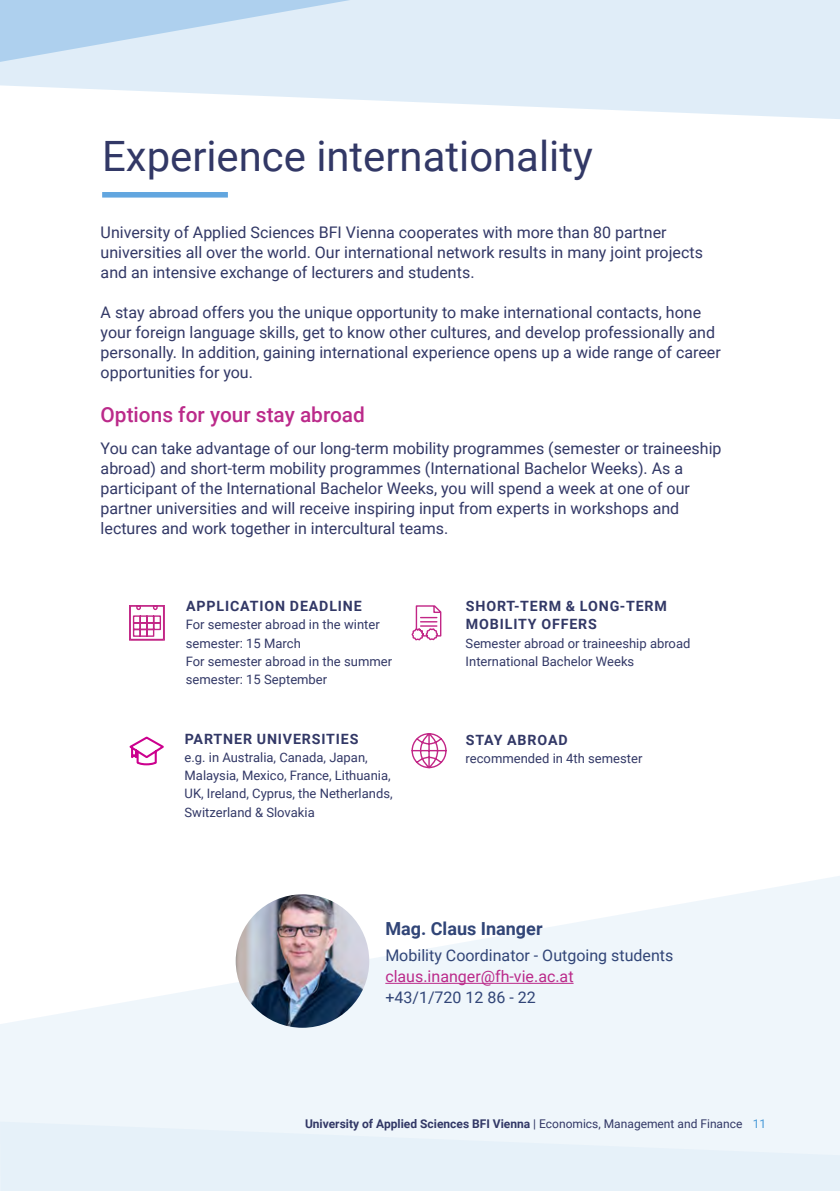
<style>
.page{position:relative;width:840px;height:1191px;background:#fff}
.page>*{position:absolute;margin:0;border:0;box-sizing:border-box;transform-origin:0 0}
.t1{font:41.8px "Roboto";color:#323866}
.t2{font:500 20.8px "Roboto";color:#bb2a8a}
.t3{font:700 18px "Roboto";color:#314577}
.t4{font:16px/20px "Roboto";color:#323866}
.t5{font:16px "Roboto";color:#314577}
.t6{font:16px "Roboto";color:#bb2a8a}
.t7{font:700 14.2px/18.2px "Roboto";letter-spacing:.06em;color:#323866}
.t8{font:13px/18.2px "Roboto";color:#323866}
.t9{font:700 12px "Roboto";color:#323866}
.s1{font-weight:400}
.s2{font-weight:400;color:#4a9bd8}
</style>
<div class="page">
<svg style="left:0;top:876px;width:839px;height:245px;fill:#eff6fb"></svg>
<svg style="left:0;top:1121px;width:839px;height:70px;fill:#e6f1f9"></svg>
<svg style="left:0;top:62px;width:839px;height:57px;fill:#e0edf8"></svg>
<svg style="left:0;top:0;width:839px;height:62px;background:#d5e6f5"></svg>
<svg style="left:132px;top:607px;width:29px;height:30px"></svg>
<div style="left:129px;top:605px;width:35px;height:35px;border:1px solid #c22686"></div>
<svg style="left:129px;top:736px;width:35px;height:30px"></svg>
<svg style="left:411px;top:605px;width:31px;height:35px"></svg>
<svg style="left:411px;top:733px;width:35px;height:35px"></svg>
<hr style="left:385px;top:983px;width:188px;height:1px;background:#bb2a8a">
<img style="left:235px;top:894px;width:134px;height:133px;border-radius:67px">
<svg style="left:102px;top:192px;width:126px;height:6px"></svg>
<h1 class="t1" style="left:102px;top:126px;width:492px">Experience internationality</h1>
<p class="t4" style="left:101px;top:222px;width:603px">University of Applied Sciences BFI Vienna cooperates with more than 80 partner universities all over the world. Our international network results in many joint projects and an intensive exchange of lecturers and students.</p>
<p class="t4" style="left:101px;top:302px;width:621px">A stay abroad offers you the unique opportunity to make international contacts, hone your foreign language skills, get to know other cultures, and develop professionally and personally. In addition, gaining international experience opens up a wide range of career opportunities for you.</p>
<h2 class="t2" style="left:101px;top:400px;width:265px">Options for your stay abroad</h2>
<p class="t4" style="left:101px;top:438px;width:622px">You can take advantage of our long-term mobility programmes (semester or traineeship abroad) and short-term mobility programmes (International Bachelor Weeks). As a participant of the International Bachelor Weeks, you will spend a week at one of our partner universities and will receive inspiring input from experts in workshops and lectures and work together in intercultural teams.</p>
<p class="t7" style="left:186px;top:596px;width:177px">APPLICATION DEADLINE</p>
<p class="t8" style="left:186px;top:615px;width:208px">For semester abroad in the winter semester: 15 March<br>For semester abroad in the summer semester: 15 September</p>
<p class="t7" style="left:185px;top:729px;width:175px">PARTNER UNIVERSITIES</p>
<p class="t8" style="left:184px;top:747px;width:209px">e.g. in Australia, Canada, Japan, Malaysia, Mexico, France, Lithuania, UK, Ireland, Cyprus, the Netherlands, Switzerland &amp; Slovakia</p>
<p class="t7" style="left:465px;top:596px;width:202px">SHORT-TERM &amp; LONG-TERM<br>MOBILITY OFFERS</p>
<p class="t8" style="left:465px;top:633px;width:226px">Semester abroad or traineeship abroad<br>International Bachelor Weeks</p>
<p class="t7" style="left:465px;top:730px;width:103px">STAY ABROAD</p>
<p class="t8" style="left:465px;top:748px;width:178px">recommended in 4th semester</p>
<p class="t3" style="left:385px;top:916px;width:159px">Mag. Claus Inanger</p>
<p class="t5" style="left:385px;top:944px;width:289px">Mobility Coordinator - Outgoing students</p>
<p class="t6" style="left:385px;top:965px;width:190px">claus.inanger@fh-vie.ac.at</p>
<p class="t5" style="left:385px;top:986px;width:152px">+43/1/720 12 86 - 22</p>
<p class="t9" style="left:305px;top:1115px;width:462px">University of Applied Sciences BFI Vienna <span class="s1">| Economics, Management and Finance</span> <span class="s2">11</span></p>
</div>
